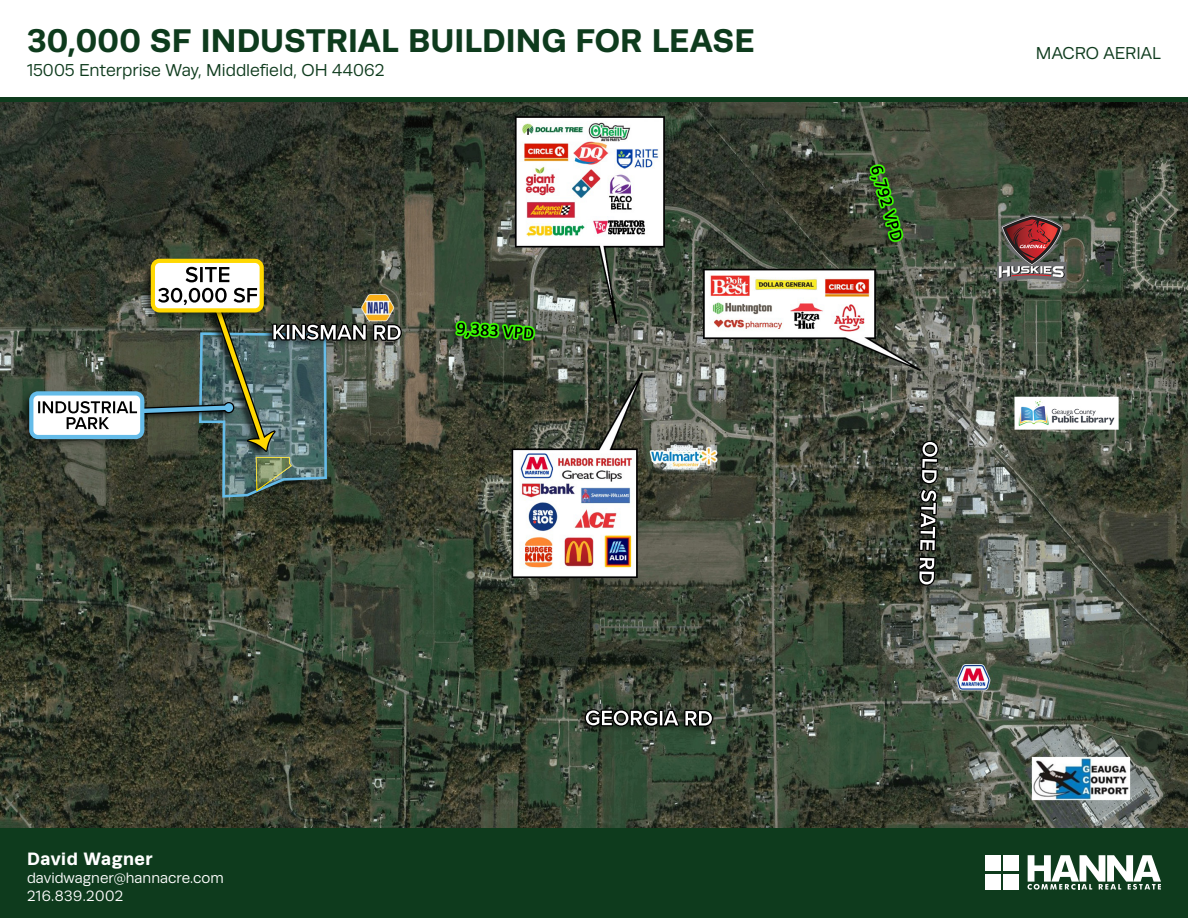
<style>
.page{position:relative;width:1188px;height:918px;background:#fff}
.page>*{position:absolute;margin:0;border:0;box-sizing:border-box;transform-origin:0 0}
.t1{font:700 33px "Runda";letter-spacing:.005em;color:#0e3b1d}
.t2{font:700 18px "Runda";letter-spacing:.03em;color:#fff}
.t3{font:17.4px "Runda";color:#0e3b1d}
.t4{font:15px/18px "Runda";color:#fff}
</style>
<div class="page">
<img style="left:0;top:102px;width:1188px;height:726px">
<img style="left:199px;top:332px;width:128px;height:166px">
<img style="left:291px;top:324px;width:76px;height:17px">
<img style="left:585px;top:709px;width:74px;height:18px">
<img style="left:920px;top:441px;width:19px;height:76px">
<img style="left:206px;top:285px;width:70px;height:167px">
<img style="left:208px;top:286px;width:66px;height:165px">
<img style="left:256px;top:457px;width:36px;height:34px">
<svg style="left:257px;top:487px;width:5px;height:4px"></svg>
<img style="left:151px;top:259px;width:113px;height:54px">
<img style="left:155px;top:263px;width:105px;height:45px">
<img style="left:144px;top:402px;width:90px;height:14px">
<img style="left:144px;top:403px;width:89px;height:12px">
<img style="left:29px;top:391px;width:115px;height:48px">
<img style="left:33px;top:396px;width:107px;height:39px">
<div style="left:0;top:828px;width:1188px;height:90px;background:#0e3b1d"></div>
<div style="left:0;top:97px;width:1188px;height:5px;background:#0e3b1d"></div>
<svg style="left:1027px;top:855px;width:134px;height:35px"></svg>
<div style="left:985px;top:855px;width:15px;height:16px;background:#fff"></div>
<div style="left:1004px;top:855px;width:15px;height:16px;background:#fff"></div>
<div style="left:985px;top:874px;width:15px;height:16px;background:#fff"></div>
<div style="left:1004px;top:874px;width:15px;height:16px;background:#fff"></div>
<h1 class="t1" style="left:27px;top:21px;width:729px">30,000 SF INDUSTRIAL BUILDING FOR LEASE</h1>
<p class="t3" style="left:27px;top:60px;width:359px">15005 Enterprise Way, Middlefield, OH 44062</p>
<p class="t3" style="left:1036px;top:43px;width:127px">MACRO AERIAL</p>
<p class="t2" style="left:27px;top:848px;width:127px">David Wagner</p>
<p class="t4" style="left:27px;top:869px;width:198px">davidwagner@hannacre.com<br>216.839.2002</p>
</div>
